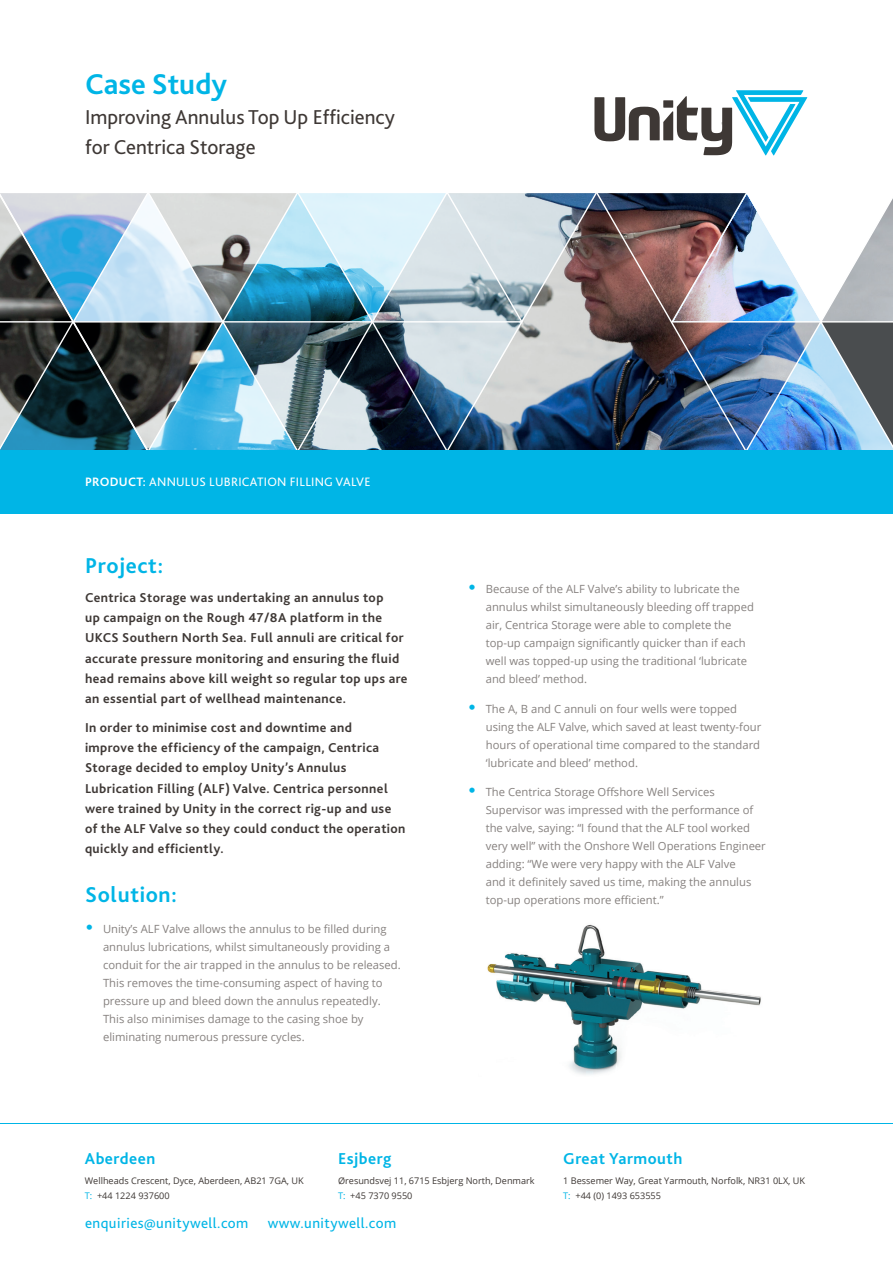
<style>
.page{position:relative;width:893px;height:1263px;background:#fff}
.page>*{position:absolute;margin:0;border:0;box-sizing:border-box;transform-origin:0 0}
.t1{font:700 30px "Bliss 2";color:#00b5e6}
.t2{font:700 22.5px "Bliss 2";letter-spacing:.03em;color:#00b5e6}
.t3{font:21px "Bliss 2";color:#3e3835}
.t4{font:700 16.5px "Bliss 2";letter-spacing:.03em;color:#00b5e6}
.t5{font:15px "Bliss 2";letter-spacing:.03em;color:#00b5e6}
.t6{font:700 13.5px/20.2px "Bliss 2";letter-spacing:.03em;color:#3e3835}
.t7{font:12.75px "Bliss 2";letter-spacing:.02em;color:#fff}
.t8{font:11.25px/18px "Open Sans";color:#86817f}
.t9{font:9.15px/15px "Open Sans";color:#3e3835}
.s1{font-weight:700}
.s2{font-family:"Proxima Nova";font-size:24px;color:#00b5e6}
.s3{color:#00b5e6}
</style>
<div class="page">
<img style="left:0;top:193px;width:893px;height:257px">
<svg style="left:594px;top:90px;width:213px;height:65px"></svg>
<hr style="left:0;top:1123px;width:893px;height:1px;background:#00b5e6">
<div style="left:0;top:450px;width:893px;height:63px;background:#00b5e6"></div>
<img style="left:487px;top:924px;width:274px;height:151px">
<p class="t1" style="left:85px;top:65px;width:143px">Case Study</p>
<p class="t3" style="left:85px;top:104px;width:311px">Improving Annulus Top Up Efficiency</p>
<p class="t3" style="left:85px;top:134px;width:172px">for Centrica Storage</p>
<p class="t7" style="left:85px;top:473px;width:287px"><span class="s1">PRODUCT:</span> ANNULUS LUBRICATION FILLING VALVE</p>
<p class="t2" style="left:85px;top:552px;width:80px">Project:</p>
<p class="t6" style="left:85px;top:587px;width:324px">Centrica Storage was undertaking an annulus top<br>up campaign on the Rough 47/8A platform in the UKCS Southern North Sea. Full annuli are critical for accurate pressure monitoring and ensuring the fluid head remains above kill weight so regular top ups are an essential part of wellhead maintenance.</p>
<p class="t6" style="left:85px;top:717px;width:322px">In order to minimise cost and downtime and<br>improve the efficiency of the campaign, Centrica Storage decided to employ Unity’s Annulus Lubrication Filling (ALF) Valve. Centrica personnel were trained by Unity in the correct rig-up and use of the ALF Valve so they could conduct the operation quickly and efficiently.</p>
<p class="t2" style="left:85px;top:881px;width:93px">Solution:</p>
<p class="t8" style="left:103px;top:920px;width:299px;text-indent:-18px"><span class="s2">•</span> Unity’s ALF Valve allows the annulus to be filled during annulus lubrications, whilst simultaneously providing a conduit for the air trapped in the annulus to be released.<br>This removes the time-consuming aspect of having to pressure up and bleed down the annulus repeatedly.<br>This also minimises damage to the casing shoe by eliminating numerous pressure cycles.</p>
<p class="t8" style="left:486px;top:580px;width:270px;text-indent:-18px"><span class="s2">•</span> Because of the ALF Valve’s ability to lubricate the annulus whilst simultaneously bleeding off trapped air, Centrica Storage were able to complete the top-up campaign significantly quicker than if each well was topped-up using the traditional ‘lubricate and bleed’ method.</p>
<p class="t8" style="left:486px;top:699px;width:277px;text-indent:-18px"><span class="s2">•</span> The A, B and C annuli on four wells were topped using the ALF Valve, which saved at least twenty-four hours of operational time compared to the standard ‘lubricate and bleed’ method.</p>
<p class="t8" style="left:486px;top:783px;width:282px;text-indent:-18px"><span class="s2">•</span> The Centrica Storage Offshore Well Services Supervisor was impressed with the performance of the valve, saying: “I found that the ALF tool worked very well” with the Onshore Well Operations Engineer adding: “We were very happy with the ALF Valve<br>and it definitely saved us time, making the annulus top-up operations more efficient.”</p>
<p class="t4" style="left:85px;top:1148px;width:72px">Aberdeen</p>
<p class="t9" style="left:85px;top:1173px;width:220px">Wellheads Crescent, Dyce, Aberdeen, AB21 7GA, UK</p>
<p class="t9" style="left:85px;top:1188px;width:86px"><span class="s3">T:</span> +44 1224 937600</p>
<p class="t4" style="left:338px;top:1148px;width:55px">Esjberg</p>
<p class="t9" style="left:338px;top:1173px;width:198px">Øresundsvej 11, 6715 Esbjerg North, Denmark<br><span class="s3">T:</span> +45 7370 9550</p>
<p class="t5" style="left:85px;top:1213px;width:165px">enquiries@unitywell.com</p>
<p class="t5" style="left:268px;top:1213px;width:130px">www.unitywell.com</p>
<p class="t4" style="left:563px;top:1148px;width:121px">Great Yarmouth</p>
<p class="t9" style="left:563px;top:1173px;width:243px">1 Bessemer Way, Great Yarmouth, Norfolk, NR31 0LX, UK<br><span class="s3">T:</span> +44 (0) 1493 653555</p>
</div>
